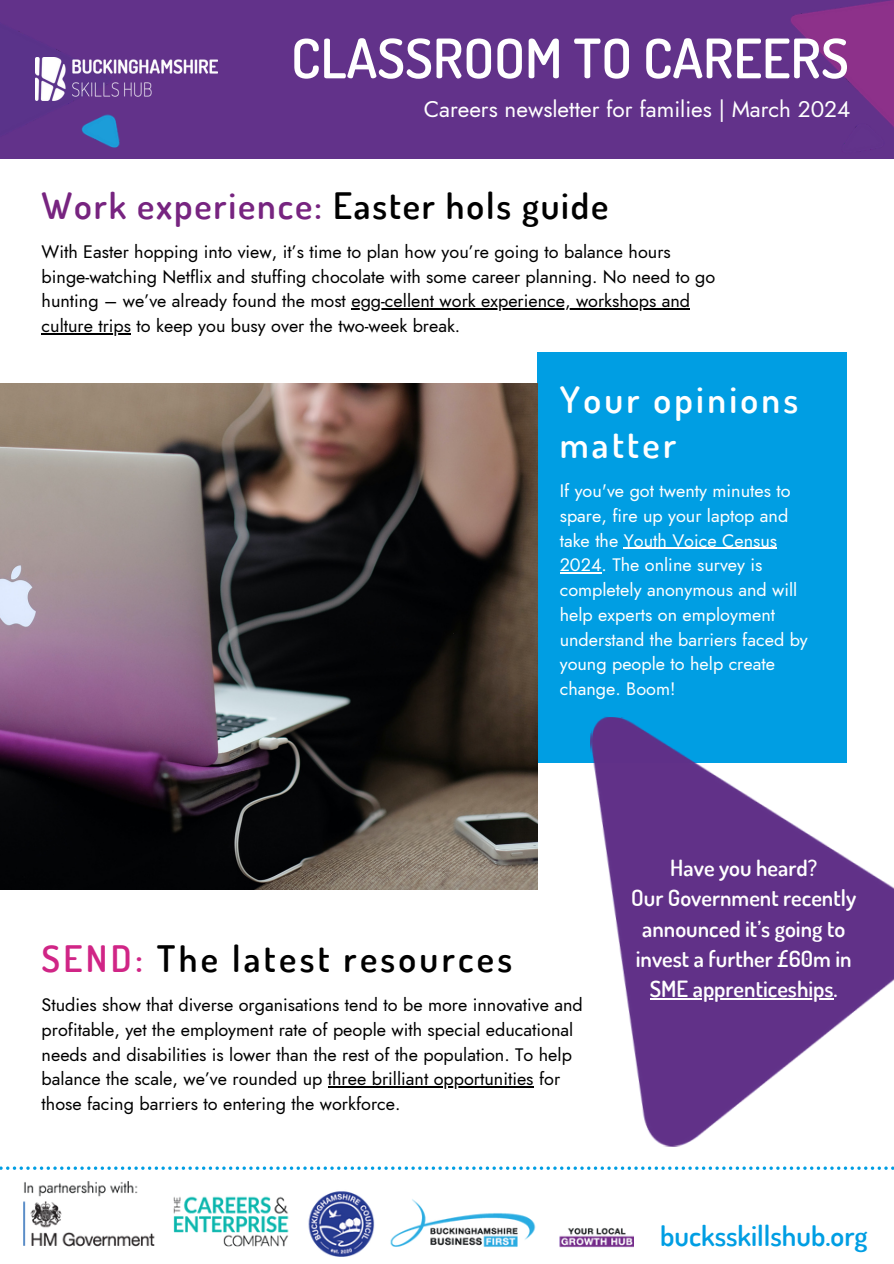
<style>
.page{position:relative;width:894px;height:1264px;background:#fff}
.page>*{position:absolute;margin:0;border:0;box-sizing:border-box;transform-origin:0 0}
.t1{font:600 54.45px "Terminal Dosis";color:#fff}
.t2{font:600 36.45px "Terminal Dosis";letter-spacing:.05em;color:#772480}
.t3{font:600 36.45px "Terminal Dosis";letter-spacing:.09em;color:#000}
.t4{font:600 36.45px/45px "Terminal Dosis";letter-spacing:.09em;color:#fff}
.t5{font:600 28.35px "Terminal Dosis";color:#009ee3}
.t6{font:22.5px "Jost";color:#fff}
.t7{font:600 22.35px/30.3px "Terminal Dosis";color:#fff;text-align:center}
.t8{font:18px/24.8px "Jost";color:#000}
.t9{font:18px/24.8px "Jost";color:#fff}
.s1{color:#000}
.s2{color:#d02586}
</style>
<div class="page">
<div style="left:537px;top:352px;width:309px;height:410px;background:#009ee3"></div>
<img style="left:0;top:383px;width:537px;height:506px">
<img style="left:0;top:0;width:893px;height:159px">
<img style="left:35px;top:58px;width:182px;height:43px">
<img style="left:572px;top:716px;width:321px;height:431px">
<hr style="left:649px;top:998px;width:184px;height:1px;background:#fff">
<hr style="left:328px;top:1086px;width:205px;height:1px;background:#000">
<hr style="left:623px;top:547px;width:154px;height:2px;background:#fff">
<hr style="left:559px;top:572px;width:42px;height:1px;background:#fff">
<svg style="left:0;top:1166px;width:893px;height:3px"></svg>
<img style="left:24px;top:1181px;width:608px;height:75px">
<hr style="left:351px;top:308px;width:339px;height:2px;background:#000">
<hr style="left:42px;top:333px;width:89px;height:1px;background:#000">
<h1 class="t1" style="left:291px;top:22px;width:559px">CLASSROOM TO CAREERS</h1>
<p class="t6" style="left:423px;top:93px;width:428px">Careers newsletter for families | March 2024</p>
<h2 class="t2" style="left:42px;top:181px;width:568px">Work experience: <span class="s1">Easter hols guide</span></h2>
<p class="t8" style="left:42px;top:239px;width:675px">With Easter hopping into view, it’s time to plan how you’re going to balance hours binge-watching Netflix and stuffing chocolate with some career planning. No need to go hunting – we’ve already found the most egg-cellent work experience, workshops and culture trips to keep you busy over the two-week break.</p>
<h2 class="t4" style="left:559px;top:376px;width:240px">Your opinions matter</h2>
<p class="t9" style="left:559px;top:478px;width:249px">If you've got twenty minutes to spare, fire up your laptop and take the Youth Voice Census<br>2024. The online survey is completely anonymous and will help experts on employment understand the barriers faced by young people to help create change. Boom!</p>
<h2 class="t3" style="left:42px;top:934px;width:472px"><span class="s2">SEND:</span> The latest resources</h2>
<p class="t8" style="left:42px;top:992px;width:542px">Studies show that diverse organisations tend to be more innovative and profitable, yet the employment rate of people with special educational needs and disabilities is lower than the rest of the population. To help balance the scale, we’ve rounded up three brilliant opportunities for those facing barriers to entering the workforce.</p>
<p class="t7" style="left:631px;top:851px;width:226px">Have you heard?<br>Our Government recently announced it’s going to invest a further £60m in<br>SME apprenticeships.</p>
<h3 class="t5" style="left:660px;top:1217px;width:209px">bucksskillshub.org</h3>
</div>
